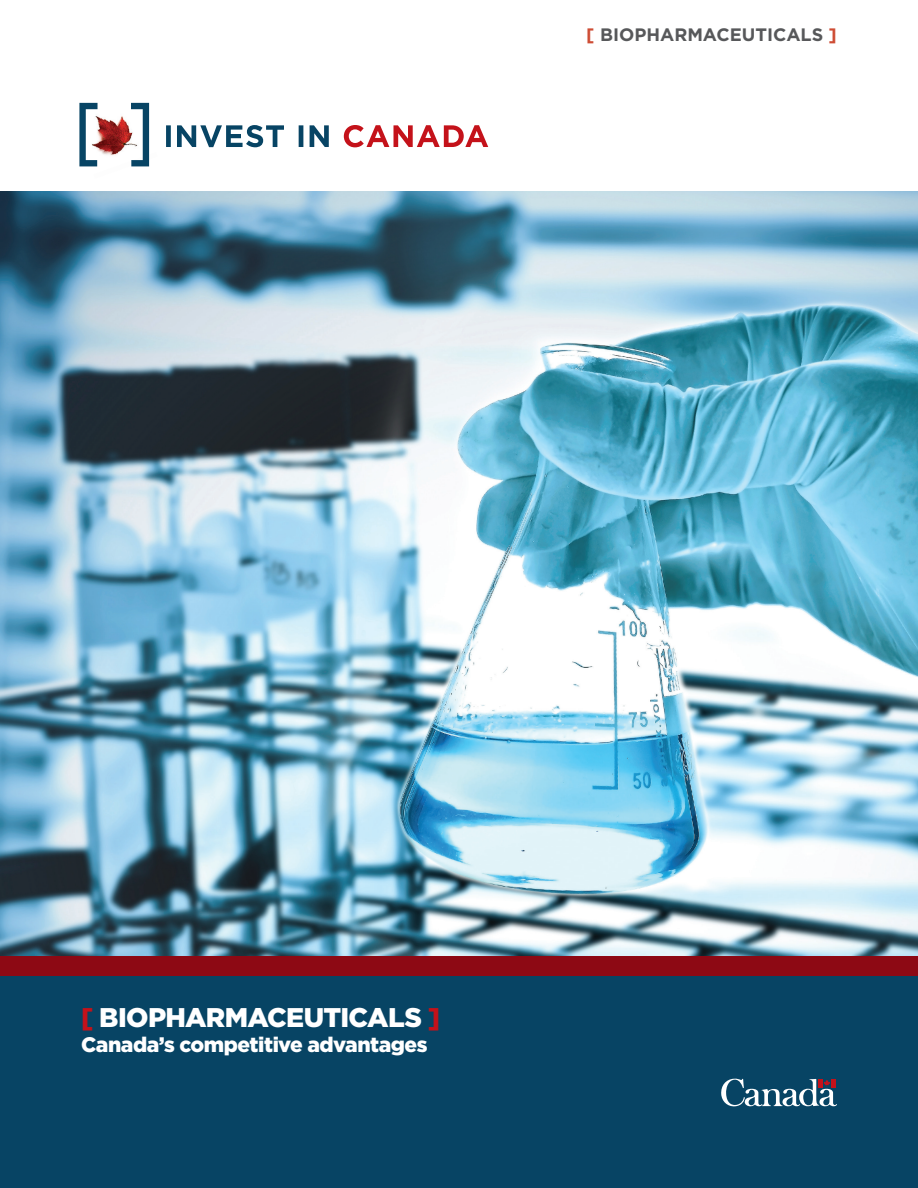
<style>
.page{position:relative;width:918px;height:1188px;background:#fff}
.page>*{position:absolute;margin:0;border:0;box-sizing:border-box;transform-origin:0 0}
.t1{font:900 27px "Gotham";letter-spacing:-.025em;color:#fff}
.t2{font:900 21px "Gotham";letter-spacing:-.025em;color:#fff}
.t3{font:700 18px "Gotham";color:#57585a}
.s1{color:#ce4c34}
.s2{color:#c4121a}
</style>
<div class="page">
<img style="left:0;top:191px;width:918px;height:766px">
<div style="left:0;top:957px;width:918px;height:231px;background:#074464"></div>
<div style="left:0;top:957px;width:918px;height:19px;background:#8d0914"></div>
<img style="left:79px;top:102px;width:71px;height:65px">
<img style="left:98px;top:106px;width:33px;height:55px">
<svg style="left:79px;top:103px;width:19px;height:63px"></svg>
<svg style="left:131px;top:103px;width:18px;height:63px"></svg>
<svg style="left:344px;top:125px;width:144px;height:22px"></svg>
<svg style="left:166px;top:125px;width:163px;height:22px"></svg>
<svg style="left:721px;top:1079px;width:116px;height:27px"></svg>
<p class="t3" style="left:586px;top:24px;width:252px"><span class="s1">[</span> BIOPHARMACEUTICALS <span class="s1">]</span></p>
<h1 class="t1" style="left:81px;top:1002px;width:361px"><span class="s2">[</span> BIOPHARMACEUTICALS <span class="s2">]</span></h1>
<h1 class="t2" style="left:81px;top:1033px;width:348px">Canada’s competitive advantages</h1>
</div>
